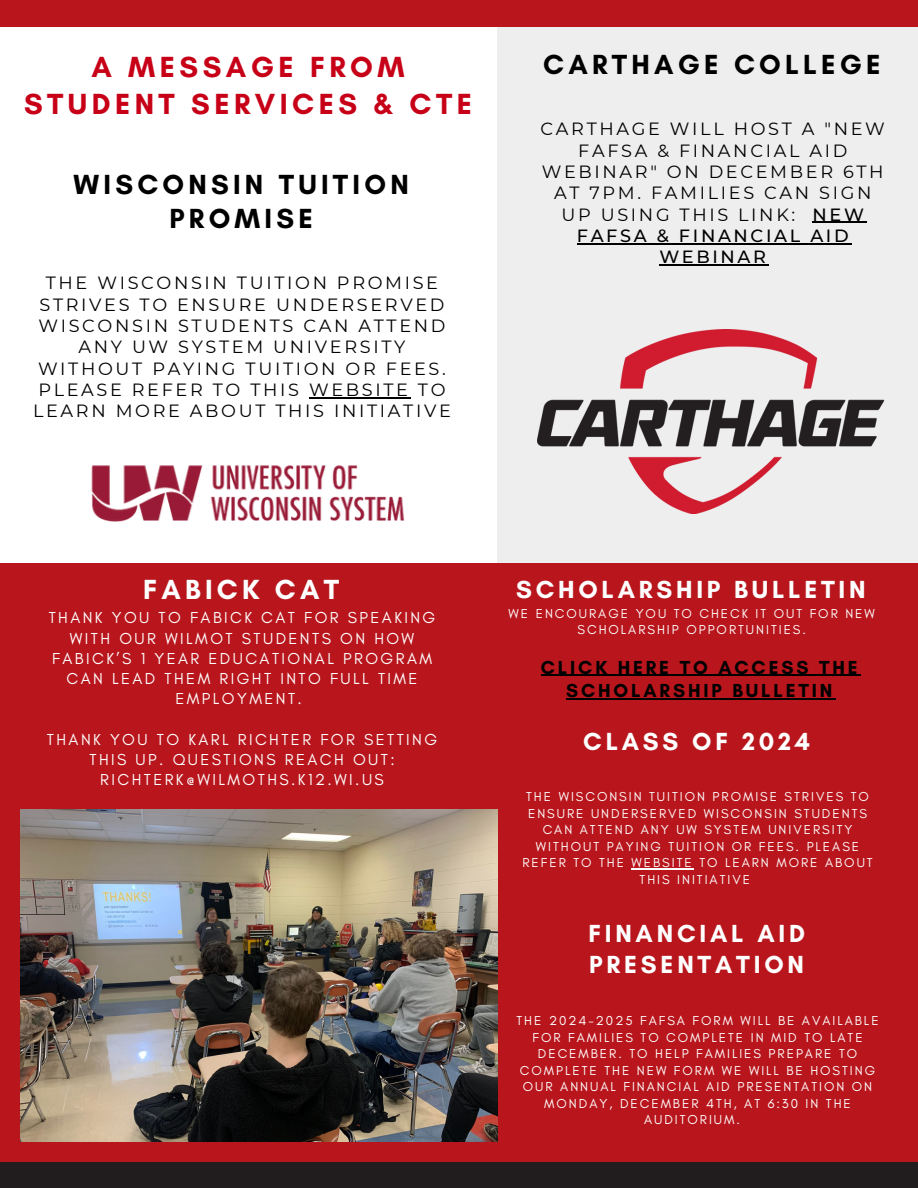
<style>
.page{position:relative;width:918px;height:1188px;background:#fff}
.page>*{position:absolute;margin:0;border:0;box-sizing:border-box;transform-origin:0 0}
.t1{font:700 29.7px/37.2px "Glacial Indifference";letter-spacing:.15em;color:#c70017;text-align:center}
.t2{font:700 28.2px/34.8px "Glacial Indifference";letter-spacing:.15em;color:#000;text-align:center}
.t3{font:700 28.2px "Glacial Indifference";letter-spacing:.15em;color:#fff}
.t4{font:700 25.2px/31.8px "Glacial Indifference";letter-spacing:.15em;color:#fff}
.t5{font:700 19.2px/23.7px "Glacial Indifference";letter-spacing:.15em;color:#000;text-align:center}
.t6{font:17.7px/21.3px "Montserrat";letter-spacing:.15em;color:#000;text-align:center}
.t7{font:16.2px/20.2px "Glacial Indifference";letter-spacing:.15em;color:#fff;text-align:center}
.t8{font:13.2px/16.5px "Glacial Indifference";letter-spacing:.15em;color:#fff;text-align:center}
.s1{font-weight:500}
</style>
<div class="page">
<div style="left:497px;top:0;width:421px;height:584px;background:#eee"></div>
<div style="left:0;top:563px;width:918px;height:602px;background:#b8161c"></div>
<div style="left:0;top:0;width:918px;height:27px;background:#b8161c"></div>
<div style="left:0;top:1162px;width:918px;height:26px;background:#211d1e"></div>
<img style="left:20px;top:810px;width:477px;height:331px">
<img style="left:91px;top:465px;width:314px;height:57px">
<img style="left:537px;top:329px;width:348px;height:185px">
<hr style="left:541px;top:675px;width:320px;height:1px;background:#000">
<hr style="left:566px;top:698px;width:269px;height:2px;background:#000">
<hr style="left:309px;top:397px;width:102px;height:1px;background:#000">
<hr style="left:632px;top:868px;width:62px;height:1px;background:#fff">
<hr style="left:813px;top:222px;width:54px;height:1px;background:#000">
<hr style="left:577px;top:243px;width:274px;height:1px;background:#000">
<hr style="left:659px;top:265px;width:110px;height:1px;background:#000">
<p class="t1" style="left:24px;top:48px;width:449px">A MESSAGE FROM<br>STUDENT SERVICES &amp; CTE</p>
<p class="t2" style="left:74px;top:166px;width:337px">WISCONSIN TUITION<br>PROMISE</p>
<p class="t6" style="left:33px;top:272px;width:419px">THE WISCONSIN TUITION PROMISE<br>STRIVES TO ENSURE UNDERSERVED<br>WISCONSIN STUDENTS CAN ATTEND<br>ANY UW SYSTEM UNIVERSITY<br>WITHOUT PAYING TUITION OR FEES.<br>PLEASE REFER TO THIS WEBSITE TO<br>LEARN MORE ABOUT THIS INITIATIVE</p>
<p class="t2" style="left:543px;top:47px;width:339px">CARTHAGE COLLEGE</p>
<p class="t6" style="left:541px;top:118px;width:346px">CARTHAGE WILL HOST A "NEW<br>FAFSA &amp; FINANCIAL AID<br>WEBINAR" ON DECEMBER 6TH<br>AT 7PM. FAMILIES CAN SIGN<br>UP USING THIS LINK: <span class="s1">NEW<br>FAFSA &amp; FINANCIAL AID<br>WEBINAR</span></p>
<p class="t3" style="left:143px;top:572px;width:197px">FABICK CAT</p>
<p class="t7" style="left:49px;top:608px;width:388px">THANK YOU TO FABICK CAT FOR SPEAKING<br>WITH OUR WILMOT STUDENTS ON HOW<br>FABICK’S 1 YEAR EDUCATIONAL PROGRAM<br>CAN LEAD THEM RIGHT INTO FULL TIME<br>EMPLOYMENT.</p>
<p class="t7" style="left:47px;top:729px;width:392px">THANK YOU TO KARL RICHTER FOR SETTING<br>THIS UP. QUESTIONS REACH OUT:<br>RICHTERK@WILMOTHS.K12.WI.US</p>
<p class="t4" style="left:516px;top:573px;width:351px">SCHOLARSHIP BULLETIN</p>
<p class="t8" style="left:509px;top:605px;width:368px">WE ENCOURAGE YOU TO CHECK IT OUT FOR NEW<br>SCHOLARSHIP OPPORTUNITIES.</p>
<p class="t5" style="left:541px;top:655px;width:319px">CLICK HERE TO ACCESS THE<br>SCHOLARSHIP BULLETIN</p>
<p class="t4" style="left:583px;top:725px;width:228px">CLASS OF 2024</p>
<p class="t8" style="left:522px;top:788px;width:352px">THE WISCONSIN TUITION PROMISE STRIVES TO ENSURE UNDERSERVED WISCONSIN STUDENTS CAN ATTEND ANY UW SYSTEM UNIVERSITY WITHOUT PAYING TUITION OR FEES. PLEASE REFER TO THE WEBSITE TO LEARN MORE ABOUT THIS INITIATIVE</p>
<p class="t4" style="left:588px;top:917px;width:218px">FINANCIAL AID<br>PRESENTATION</p>
<p class="t8" style="left:517px;top:1012px;width:364px">THE 2024-2025 FAFSA FORM WILL BE AVAILABLE</p>
<p class="t8" style="left:533px;top:1029px;width:332px">FOR FAMILIES TO COMPLETE IN MID TO LATE</p>
<p class="t8" style="left:538px;top:1045px;width:321px">DECEMBER. TO HELP FAMILIES PREPARE TO</p>
<p class="t8" style="left:520px;top:1062px;width:357px">COMPLETE THE NEW FORM WE WILL BE HOSTING</p>
<p class="t8" style="left:523px;top:1078px;width:351px">OUR ANNUAL FINANCIAL AID PRESENTATION ON</p>
<p class="t8" style="left:544px;top:1095px;width:308px">MONDAY, DECEMBER 4TH, AT 6:30 IN THE</p>
<p class="t8" style="left:644px;top:1111px;width:98px">AUDITORIUM.</p>
</div>
